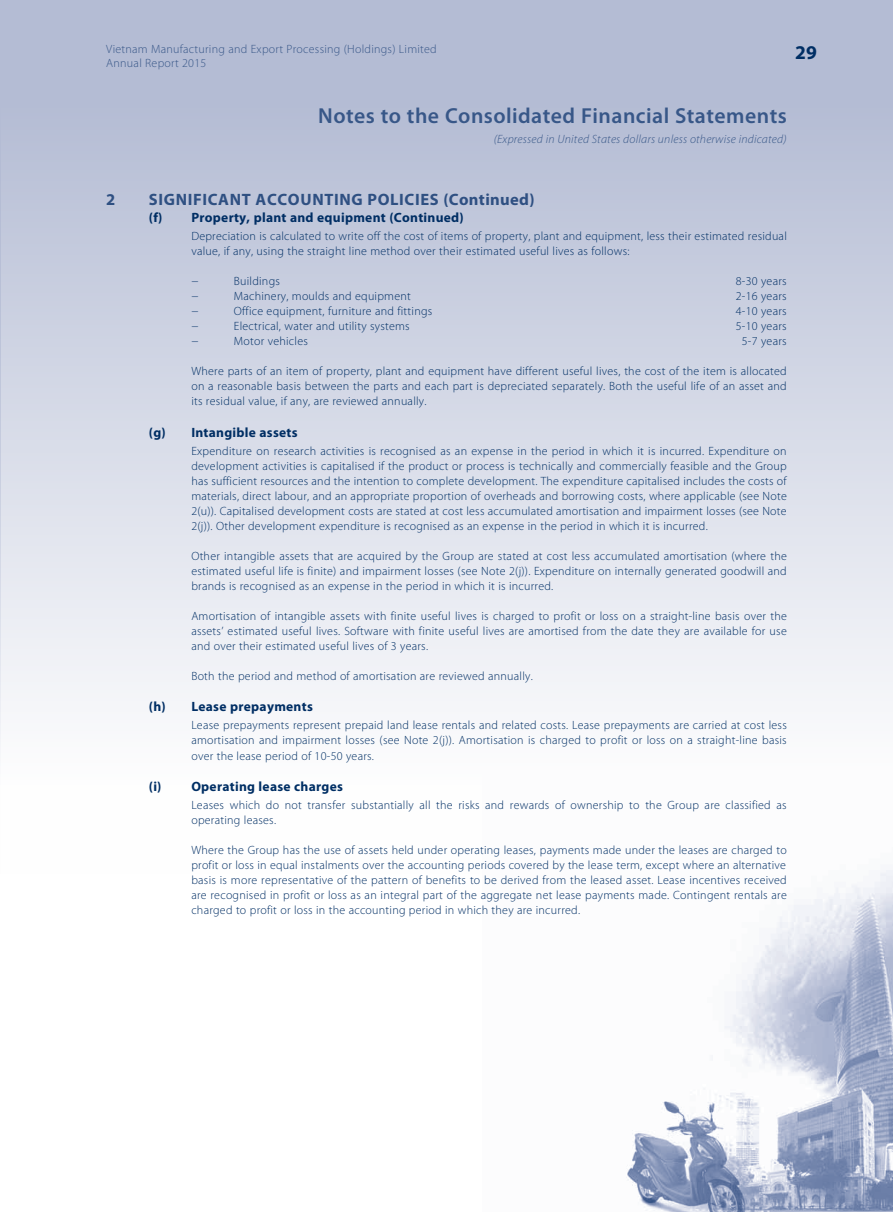
<style>
.page{position:relative;width:893px;height:1212px;background:#fff}
.page>*{position:absolute;margin:0;border:0;box-sizing:border-box;transform-origin:0 0}
.t1{font:600 21.75px "Myriad Pro";letter-spacing:.02em;color:#385788}
.t2{font:700 19.5px "Myriad Pro";color:#002e64}
.t3{font:700 16.5px "Myriad Pro";letter-spacing:.04em;color:#2f5082}
.t4{font:700 13.5px "Myriad Pro";letter-spacing:.02em;color:#002e64}
.t5{font:300 12px/15px "Myriad Pro";letter-spacing:.02em;color:#002e64;text-align:justify}
.t6{font:300 12px/14.4px "Myriad Pro";letter-spacing:.02em;color:#385788}
.t7{font:italic 300 12px "Myriad Pro";letter-spacing:.02em;color:#385788}
</style>
<div class="page">
<div style="left:0;top:0;width:893px;height:873px;background:linear-gradient(to bottom,#acb5cf,#fff)"></div>
<img style="left:483px;top:772px;width:410px;height:440px">
<p class="t6" style="left:106px;top:41px;width:332px">Vietnam Manufacturing and Export Processing (Holdings) Limited<br>Annual Report 2015</p>
<h2 class="t2" style="left:795px;top:40px;width:23px">29</h2>
<h1 class="t1" style="left:318px;top:102px;width:470px">Notes to the Consolidated Financial Statements</h1>
<p class="t7" style="left:494px;top:132px;width:294px">(Expressed in United States dollars unless otherwise indicated)</p>
<h3 class="t3" style="left:106px;top:189px;width:11px">2</h3>
<h3 class="t3" style="left:149px;top:189px;width:387px">SIGNIFICANT ACCOUNTING POLICIES (Continued)</h3>
<p class="t4" style="left:149px;top:209px;width:317px">(f) Property, plant and equipment (Continued)</p>
<p class="t5" style="left:191px;top:229px;width:597px">Depreciation is calculated to write off the cost of items of property, plant and equipment, less their estimated residual value, if any, using the straight line method over their estimated useful lives as follows:</p>
<p class="t5" style="left:191px;top:274px;width:9px">−</p>
<p class="t5" style="left:234px;top:274px;width:48px">Buildings</p>
<p class="t5" style="left:736px;top:274px;width:52px">8-30 years</p>
<p class="t5" style="left:191px;top:289px;width:9px">−</p>
<p class="t5" style="left:234px;top:289px;width:178px">Machinery, moulds and equipment</p>
<p class="t5" style="left:736px;top:289px;width:52px">2-16 years</p>
<p class="t5" style="left:191px;top:304px;width:9px">−</p>
<p class="t5" style="left:234px;top:304px;width:200px">Office equipment, furniture and fittings</p>
<p class="t5" style="left:736px;top:304px;width:52px">4-10 years</p>
<p class="t5" style="left:191px;top:319px;width:9px">−</p>
<p class="t5" style="left:234px;top:319px;width:177px">Electrical, water and utility systems</p>
<p class="t5" style="left:736px;top:319px;width:52px">5-10 years</p>
<p class="t5" style="left:191px;top:334px;width:9px">−</p>
<p class="t5" style="left:234px;top:334px;width:76px">Motor vehicles</p>
<p class="t5" style="left:742px;top:334px;width:46px">5-7 years</p>
<p class="t5" style="left:191px;top:364px;width:597px">Where parts of an item of property, plant and equipment have different useful lives, the cost of the item is allocated on a reasonable basis between the parts and each part is depreciated separately. Both the useful life of an asset and its residual value, if any, are reviewed annually.</p>
<p class="t4" style="left:149px;top:423px;width:150px">(g) Intangible assets</p>
<p class="t5" style="left:191px;top:443px;width:597px">Expenditure on research activities is recognised as an expense in the period in which it is incurred. Expenditure on development activities is capitalised if the product or process is technically and commercially feasible and the Group has sufficient resources and the intention to complete development. The expenditure capitalised includes the costs of materials, direct labour, and an appropriate proportion of overheads and borrowing costs, where applicable (see Note 2(u)). Capitalised development costs are stated at cost less accumulated amortisation and impairment losses (see Note 2(j)). Other development expenditure is recognised as an expense in the period in which it is incurred.</p>
<p class="t5" style="left:191px;top:548px;width:597px">Other intangible assets that are acquired by the Group are stated at cost less accumulated amortisation (where the estimated useful life is finite) and impairment losses (see Note 2(j)). Expenditure on internally generated goodwill and brands is recognised as an expense in the period in which it is incurred.</p>
<p class="t5" style="left:191px;top:608px;width:597px">Amortisation of intangible assets with finite useful lives is charged to profit or loss on a straight-line basis over the assets’ estimated useful lives. Software with finite useful lives are amortised from the date they are available for use and over their estimated useful lives of 3 years.</p>
<p class="t5" style="left:191px;top:668px;width:343px">Both the period and method of amortisation are reviewed annually.</p>
<p class="t4" style="left:149px;top:698px;width:166px">(h) Lease prepayments</p>
<p class="t5" style="left:191px;top:718px;width:597px">Lease prepayments represent prepaid land lease rentals and related costs. Lease prepayments are carried at cost less amortisation and impairment losses (see Note 2(j)). Amortisation is charged to profit or loss on a straight-line basis over the lease period of 10-50 years.</p>
<p class="t4" style="left:149px;top:777px;width:196px">(i) Operating lease charges</p>
<p class="t5" style="left:191px;top:797px;width:597px">Leases which do not transfer substantially all the risks and rewards of ownership to the Group are classified as operating leases.</p>
<p class="t5" style="left:191px;top:842px;width:597px">Where the Group has the use of assets held under operating leases, payments made under the leases are charged to profit or loss in equal instalments over the accounting periods covered by the lease term, except where an alternative basis is more representative of the pattern of benefits to be derived from the leased asset. Lease incentives received are recognised in profit or loss as an integral part of the aggregate net lease payments made. Contingent rentals are charged to profit or loss in the accounting period in which they are incurred.</p>
</div>
